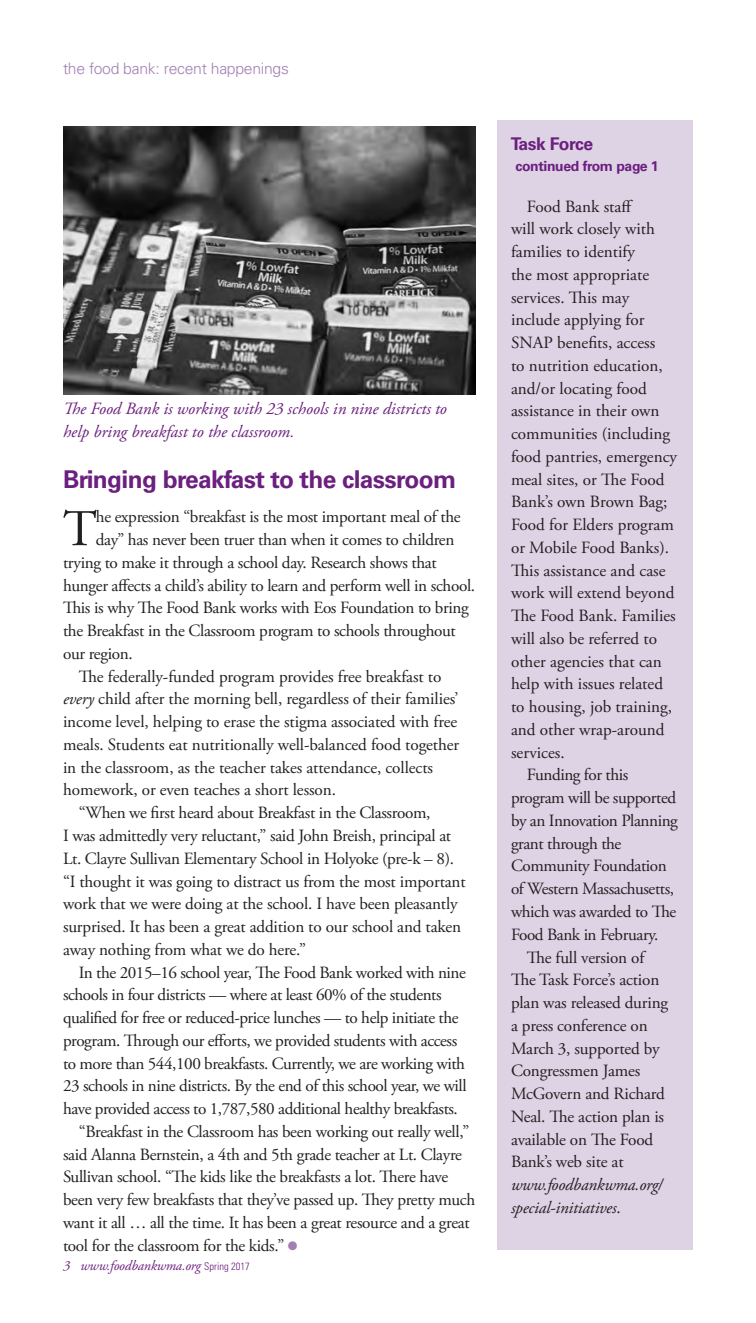
<style>
.page{position:relative;width:756px;height:1323px;background:#fff}
.page>*{position:absolute;margin:0;border:0;box-sizing:border-box;transform-origin:0 0}
.body__w_drop_cap{font:51.45px "Adobe Garamond Pro";color:#231f20}
.Headline{font:700 24.5px "Univers LT Std";letter-spacing:-.025em;color:#6b1f7e}
.t1{font:700 17.5px "Univers LT Std";letter-spacing:-.025em;color:#6b1f7e}
.body{font:17.15px/22.8px "Adobe Garamond Pro";letter-spacing:-.01em;color:#231f20}
.body__w_drop_cap-2{font:17.15px "Adobe Garamond Pro";letter-spacing:-.02em;color:#231f20}
.t2{font:italic 17.15px/22.8px "Adobe Garamond Pro";color:#6b1f7e}
.t3{font:300 15.75px "Univers LT Std";letter-spacing:-.015em;color:#a280b3}
.t4{font:italic 14px "Adobe Garamond Pro";letter-spacing:-.01em;color:#6b1f7e}
.t5{font:700 14px "Univers LT Std";letter-spacing:-.025em;color:#6b1f7e}
.s1{font-style:italic}
.s2{color:#a280b3}
.s3{font-family:"Univers LT Std";font-weight:300;font-style:normal;font-stretch:condensed;font-size:10.5px}
</style>
<div class="page">
<img style="left:63px;top:126px;width:413px;height:268px">
<div style="left:497px;top:120px;width:196px;height:1130px;background:#ded2e5"></div>
<p class="t3" style="left:63px;top:59px;width:227px">the food bank: recent happenings</p>
<p class="t2" style="left:63px;top:398px;width:385px">The Food Bank is working with 23 schools in nine districts to help bring breakfast to the classroom.</p>
<p class="Headline" style="left:63px;top:466px;width:395px">Bringing breakfast to the classroom</p>
<p class="body__w_drop_cap" style="left:63px;top:498px;width:35px">T</p>
<p class="body__w_drop_cap-2" style="left:96px;top:507px;width:366px">he expression “breakfast is the most important meal of the</p>
<p class="body__w_drop_cap-2" style="left:96px;top:529px;width:360px">day” has never been truer than when it comes to children</p>
<p class="body__w_drop_cap-2" style="left:63px;top:552px;width:375px">trying to make it through a school day. Research shows that</p>
<p class="body__w_drop_cap-2" style="left:63px;top:575px;width:414px">hunger affects a child’s ability to learn and perform well in school.</p>
<p class="body__w_drop_cap-2" style="left:63px;top:598px;width:407px">This is why The Food Bank works with Eos Foundation to bring</p>
<p class="body__w_drop_cap-2" style="left:63px;top:620px;width:394px">the Breakfast in the Classroom program to schools throughout</p>
<p class="body__w_drop_cap-2" style="left:63px;top:643px;width:71px">our region.</p>
<p class="body" style="left:63px;top:665px;width:398px;text-indent:16px">The federally-funded program provides free breakfast to <span class="s1">every</span> child after the morning bell, regardless of their families’ income level, helping to erase the stigma associated with free meals. Students eat nutritionally well-balanced food together in the classroom, as the teacher takes attendance, collects homework, or even teaches a short lesson.</p>
<p class="body" style="left:63px;top:802px;width:404px;text-indent:16px">“When we first heard about Breakfast in the Classroom,<br>I was admittedly very reluctant,” said John Breish, principal at Lt. Clayre Sullivan Elementary School in Holyoke (pre-k – 8). “I thought it was going to distract us from the most important work that we were doing at the school. I have been pleasantly surprised. It has been a great addition to our school and taken away nothing from what we do here.”</p>
<p class="body" style="left:63px;top:961px;width:405px;text-indent:16px">In the 2015–16 school year, The Food Bank worked with nine schools in four districts — where at least 60% of the students qualified for free or reduced-price lunches — to help initiate the program. Through our efforts, we provided students with access to more than 544,100 breakfasts. Currently, we are working with 23 schools in nine districts. By the end of this school year, we will have provided access to 1,787,580 additional healthy breakfasts.</p>
<p class="body" style="left:63px;top:1121px;width:414px;text-indent:16px">“Breakfast in the Classroom has been working out really well,” said Alanna Bernstein, a 4th and 5th grade teacher at Lt. Clayre Sullivan school. “The kids like the breakfasts a lot. There have been very few breakfasts that they’ve passed up. They pretty much want it all … all the time. It has been a great resource and a great tool for the classroom for the kids.” <span class="s2">●</span></p>
<p class="t4" style="left:63px;top:1257px;width:188px">3 www.foodbankwma.org <span class="s3">Spring 2017</span></p>
<p class="t1" style="left:511px;top:134px;width:84px">Task Force</p>
<p class="t5" style="left:515px;top:158px;width:145px">continued from page 1</p>
<p class="body" style="left:511px;top:195px;width:168px;text-indent:16px">Food Bank staff<br>will work closely with families to identify<br>the most appropriate services. This may include applying for<br>SNAP benefits, access<br>to nutrition education, and/or locating food assistance in their own communities (including food pantries, emergency meal sites, or The Food<br>Bank’s own Brown Bag;<br>Food for Elders program or Mobile Food Banks).<br>This assistance and case work will extend beyond<br>The Food Bank. Families will also be referred to other agencies that can help with issues related to housing, job training, and other wrap-around services.</p>
<p class="body" style="left:511px;top:764px;width:168px;text-indent:16px">Funding for this program will be supported by an Innovation Planning grant through the<br>Community Foundation of Western Massachusetts, which was awarded to The<br>Food Bank in February.</p>
<p class="body" style="left:511px;top:946px;width:159px;text-indent:16px">The full version of<br>The Task Force’s action plan was released during a press conference on<br>March 3, supported by<br>Congressmen James<br>McGovern and Richard<br>Neal. The action plan is available on The Food<br>Bank’s web site at <span class="s1">www.foodbankwma.org/ special-initiatives</span>.</p>
</div>
